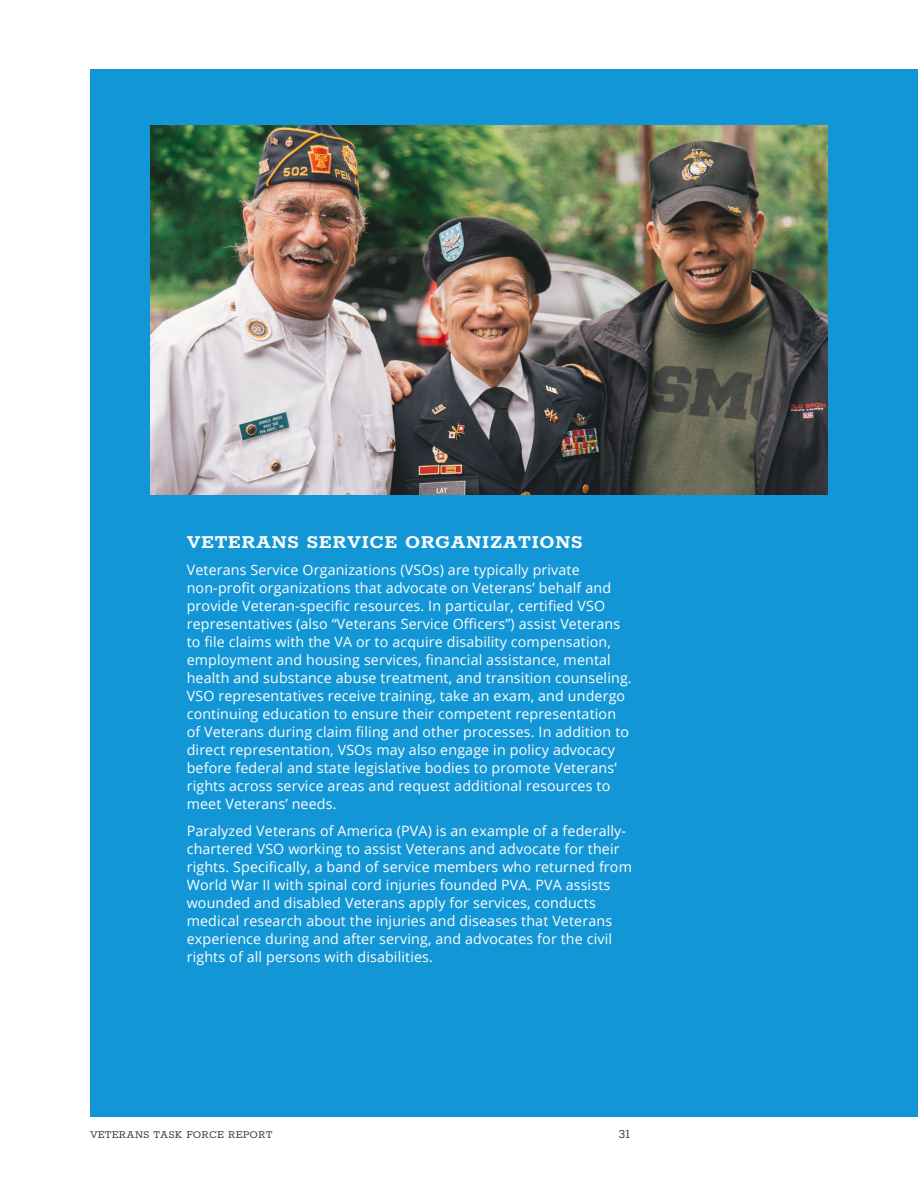
<style>
.page{position:relative;width:918px;height:1188px;background:#fff}
.page>*{position:absolute;margin:0;border:0;box-sizing:border-box;transform-origin:0 0}
.blue_box_head{font:700 21px "Rokkitt";letter-spacing:.02em;color:#fff}
.blue_box_para{font:14.25px/18px "Open Sans";letter-spacing:.01em;color:#fff}
.t1{font:14.25px "Rokkitt";color:#3e3e3f}
.t2{font:12px "Rokkitt";letter-spacing:.01em;color:#3e3e3f}
</style>
<div class="page">
<div style="left:90px;top:70px;width:828px;height:1047px;background:#1396d5"></div>
<img style="left:151px;top:126px;width:677px;height:369px">
<p class="blue_box_head" style="left:187px;top:527px;width:398px">VETERANS SERVICE ORGANIZATIONS</p>
<p class="blue_box_para" style="left:187px;top:561px;width:446px">Veterans Service Organizations (VSOs) are typically private non-profit organizations that advocate on Veterans’ behalf and provide Veteran-specific resources. In particular, certified VSO representatives (also “Veterans Service Officers”) assist Veterans to file claims with the VA or to acquire disability compensation, employment and housing services, financial assistance, mental health and substance abuse treatment, and transition counseling.<br>VSO representatives receive training, take an exam, and undergo continuing education to ensure their competent representation of Veterans during claim filing and other processes. In addition to direct representation, VSOs may also engage in policy advocacy before federal and state legislative bodies to promote Veterans’ rights across service areas and request additional resources to meet Veterans’ needs.</p>
<p class="blue_box_para" style="left:187px;top:822px;width:447px">Paralyzed Veterans of America (PVA) is an example of a federally&shy;chartered VSO working to assist Veterans and advocate for their rights. Specifically, a band of service members who returned from World War II with spinal cord injuries founded PVA. PVA assists wounded and disabled Veterans apply for services, conducts medical research about the injuries and diseases that Veterans experience during and after serving, and advocates for the civil rights of all persons with disabilities.</p>
<p class="t2" style="left:90px;top:1127px;width:184px">VETERANS TASK FORCE REPORT</p>
<p class="t1" style="left:619px;top:1125px;width:13px">31</p>
</div>
